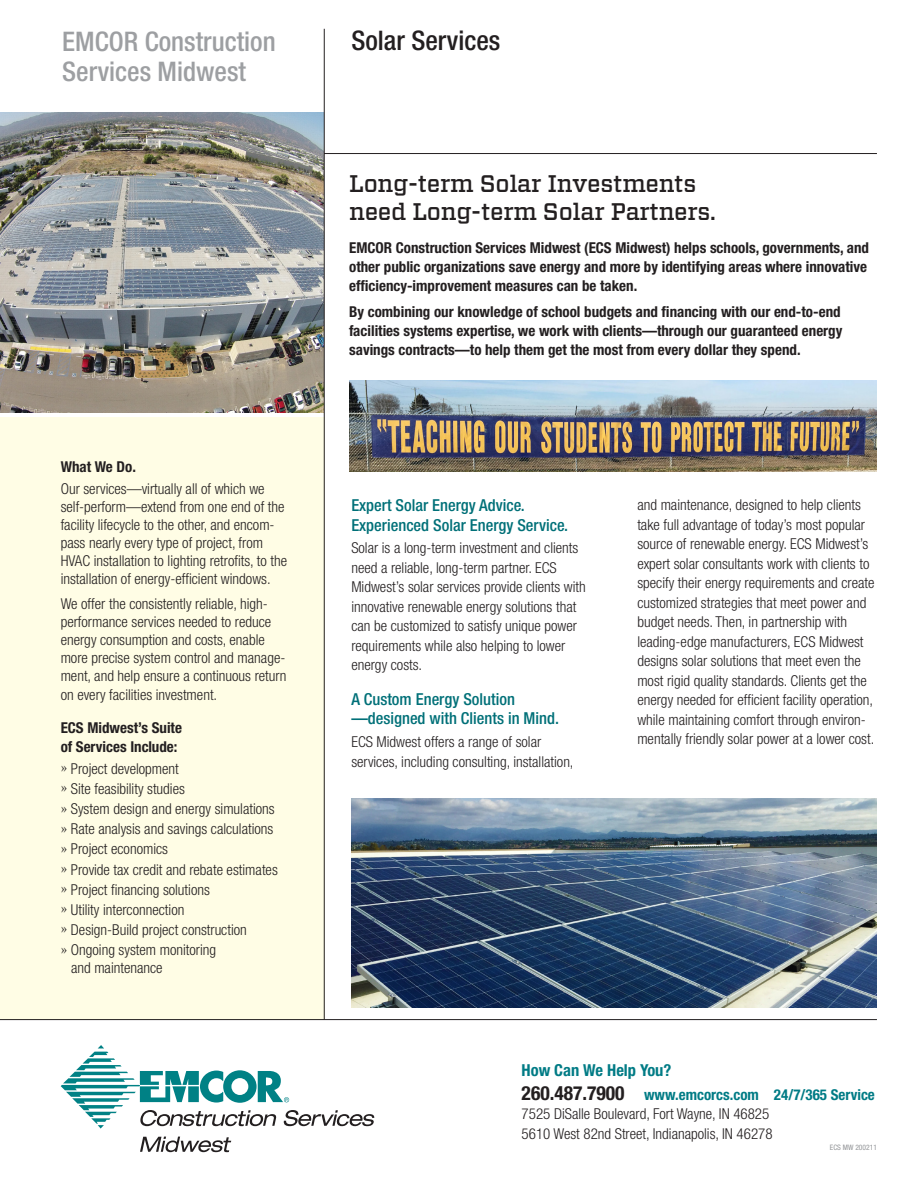
<style>
.page{position:relative;width:918px;height:1188px;background:#fff}
.page>*{position:absolute;margin:0;border:0;box-sizing:border-box;transform-origin:0 0}
._01_1_intro_copy{font:500 condensed 27px "Helvetica Neue";color:#9d9fa2}
._01_1_intro_copy-2{font:500 condensed 27px "Helvetica Neue";color:#231f20}
.Headline{font:500 24px/28.5px "Vitesse";letter-spacing:-.01em;color:#231f20}
.Bold_Paragraph_Heade{font:500 condensed 16.5px/19.5px "Helvetica Neue";color:#007078}
.t1{font:700 condensed 16.5px "Helvetica Neue";color:#007b85}
.Body_copy{font:300 condensed 15px/19.5px "Helvetica Neue";color:#231f20}
.Intro_copy{font:700 condensed 15px/19.2px "Helvetica Neue";color:#231f20}
.t2{font:700 condensed 15px "Helvetica Neue";color:#007b85}
.t3{font:condensed 7.5px "Helvetica Neue";color:#939598}
.s1{font-family:"Minion";font-weight:400;font-stretch:normal}
.s2{font-size:19.5px;color:#231f20}
</style>
<div class="page">
<div style="left:0;top:417px;width:324px;height:603px;background:#fffde5"></div>
<hr style="left:0;top:153px;width:877px;height:1px;background:#231f20">
<hr style="left:0;top:1019px;width:877px;height:1px;background:#231f20">
<img style="left:0;top:112px;width:324px;height:301px">
<img style="left:351px;top:798px;width:526px;height:210px">
<hr style="left:324px;top:29px;width:1px;height:991px;background:#231f20">
<svg style="left:61px;top:1045px;width:314px;height:84px"></svg>
<svg style="left:140px;top:1137px;width:91px;height:15px"></svg>
<img style="left:349px;top:381px;width:528px;height:90px">
<p class="_01_1_intro_copy" style="left:62px;top:26px;width:215px">EMCOR Construction</p>
<p class="_01_1_intro_copy-2" style="left:351px;top:24px;width:150px">Solar Services</p>
<p class="_01_1_intro_copy" style="left:62px;top:56px;width:185px">Services Midwest</p>
<p class="Intro_copy" style="left:61px;top:457px;width:77px">What We Do.</p>
<p class="Body_copy" style="left:61px;top:479px;width:228px;line-height:18px">Our services—virtually all of which we self-perform—extend from one end of the facility lifecycle to the other, and encom&shy;pass nearly every type of project, from HVAC installation to lighting retrofits, to the installation of energy-efficient windows.</p>
<p class="Body_copy" style="left:61px;top:594px;width:227px;line-height:18px">We offer the consistently reliable, high&shy;performance services needed to reduce energy consumption and costs, enable more precise system control and manage&shy;ment, and help ensure a continuous return</p>
<p class="Body_copy" style="left:61px;top:685px;width:158px">on every facilities investment.</p>
<p class="Intro_copy" style="left:61px;top:718px;width:123px">ECS Midwest’s Suite of Services Include:</p>
<p class="Body_copy" style="left:61px;top:759px;width:120px"><span class="s1">»</span> Project development</p>
<p class="Body_copy" style="left:61px;top:779px;width:126px"><span class="s1">»</span> Site feasibility studies</p>
<p class="Body_copy" style="left:61px;top:799px;width:216px"><span class="s1">»</span> System design and energy simulations</p>
<p class="Body_copy" style="left:61px;top:819px;width:214px"><span class="s1">»</span> Rate analysis and savings calculations</p>
<p class="Body_copy" style="left:61px;top:839px;width:109px"><span class="s1">»</span> Project economics</p>
<p class="Body_copy" style="left:61px;top:859px;width:219px"><span class="s1">»</span> Provide tax credit and rebate estimates</p>
<p class="Body_copy" style="left:61px;top:879px;width:151px"><span class="s1">»</span> Project financing solutions</p>
<p class="Body_copy" style="left:61px;top:900px;width:125px"><span class="s1">»</span> Utility interconnection</p>
<p class="Body_copy" style="left:61px;top:920px;width:188px"><span class="s1">»</span> Design-Build project construction</p>
<p class="Body_copy" style="left:71px;top:941px;width:147px;line-height:18px;text-indent:-10px"><span class="s1">»</span> Ongoing system monitoring and maintenance</p>
<p class="Headline" style="left:349px;top:170px;width:368px">Long-term Solar Investments need Long-term Solar Partners.</p>
<p class="Intro_copy" style="left:349px;top:238px;width:521px">EMCOR Construction Services Midwest (ECS Midwest) helps schools, governments, and other public organizations save energy and more by identifying areas where innovative efficiency-improvement measures can be taken.</p>
<p class="Intro_copy" style="left:349px;top:302px;width:495px">By combining our knowledge of school budgets and financing with our end-to-end facilities systems expertise, we work with clients—through our guaranteed energy savings contracts—to help them get the most from every dollar they spend.</p>
<p class="Bold_Paragraph_Heade" style="left:351px;top:495px;width:175px">Expert Solar Energy Advice.</p>
<p class="Bold_Paragraph_Heade" style="left:351px;top:515px;width:218px">Experienced Solar Energy Service.</p>
<p class="Body_copy" style="left:351px;top:538px;width:236px">Solar is a long-term investment and clients need a reliable, long-term partner. ECS Midwest’s solar services provide clients with innovative renewable energy solutions that can be customized to satisfy unique power requirements while also helping to lower energy costs.</p>
<p class="Bold_Paragraph_Heade" style="left:351px;top:689px;width:209px">A Custom Energy Solution —designed with Clients in Mind.</p>
<p class="Body_copy" style="left:351px;top:732px;width:224px">ECS Midwest offers a range of solar services, including consulting, installation,</p>
<p class="Body_copy" style="left:637px;top:495px;width:239px">and maintenance, designed to help clients take full advantage of today’s most popular source of renewable energy. ECS Midwest’s expert solar consultants work with clients to specify their energy requirements and create customized strategies that meet power and budget needs. Then, in partnership with leading-edge manufacturers, ECS Midwest designs solar solutions that meet even the most rigid quality standards. Clients get the energy needed for efficient facility operation, while maintaining comfort through environ&shy;mentally friendly solar power at a lower cost.</p>
<p class="t1" style="left:522px;top:1060px;width:151px">How Can We Help You?</p>
<p class="t2" style="left:522px;top:1085px;width:355px"><span class="s2">260.487.7900</span> www.emcorcs.com 24/7/365 Service</p>
<p class="Body_copy" style="left:522px;top:1104px;width:249px">7525 DiSalle Boulevard, Fort Wayne, IN 46825</p>
<p class="Body_copy" style="left:522px;top:1124px;width:252px">5610 West 82nd Street, Indianapolis, IN 46278</p>
<p class="t3" style="left:830px;top:1143px;width:49px">ECS MW 200211</p>
</div>
